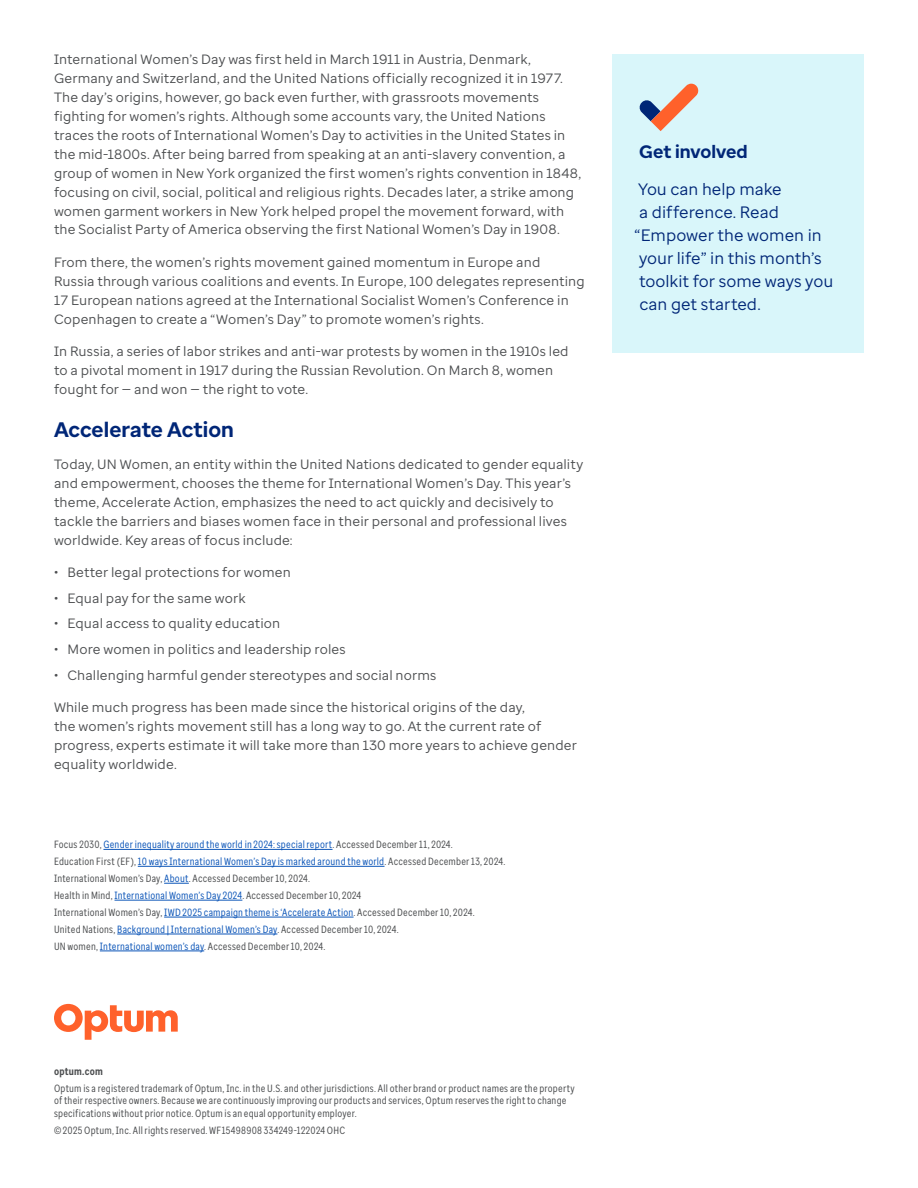
<style>
.page{position:relative;width:918px;height:1188px;background:#fff}
.page>*{position:absolute;margin:0;border:0;box-sizing:border-box;transform-origin:0 0}
.Body{font:700 21px "Enterprise Sans";color:#002677}
.Callout_header{font:700 18px "Enterprise Sans";letter-spacing:.005em;color:#002677}
.Callout_body{font:16.5px/23.1px "Enterprise Sans";color:#002677}
.Body-2{font:13.5px/18.9px "Enterprise Sans";letter-spacing:.01em;color:#4b4d4f}
.Legal{font:10.5px/12.6px "Enterprise Sans Cond";letter-spacing:.02em;color:#4b4d4f}
.Legal-2{font:10.5px "Enterprise Sans Cond";letter-spacing:.02em;color:#0c55b8}
.Legal-3{font:700 10.5px "Enterprise Sans Cond";letter-spacing:.02em;color:#4b4d4f}
.s1{color:#4b4d4f}
.s2{color:#0c55b8}
</style>
<div class="page">
<hr style="left:103px;top:849px;width:230px;height:1px;background:#0c55b8">
<hr style="left:138px;top:866px;width:247px;height:1px;background:#0c55b8">
<svg style="left:164px;top:883px;width:25px;height:1px"></svg>
<hr style="left:115px;top:900px;width:127px;height:1px;background:#0c55b8">
<hr style="left:164px;top:917px;width:190px;height:1px;background:#0c55b8">
<hr style="left:117px;top:934px;width:160px;height:1px;background:#0c55b8">
<hr style="left:100px;top:951px;width:104px;height:1px;background:#0c55b8">
<div style="left:612px;top:54px;width:252px;height:298px;background:#d9f6fa"></div>
<svg style="left:639px;top:84px;width:60px;height:47px"></svg>
<svg style="left:54px;top:1004px;width:124px;height:36px"></svg>
<p class="Body-2" style="left:54px;top:50px;width:529px">International Women’s Day was first held in March 1911 in Austria, Denmark, Germany and Switzerland, and the United Nations officially recognized it in 1977.<br>The day’s origins, however, go back even further, with grassroots movements fighting for women’s rights. Although some accounts vary, the United Nations traces the roots of International Women’s Day to activities in the United States in the mid-1800s. After being barred from speaking at an anti-slavery convention, a group of women in New York organized the first women’s rights convention in 1848, focusing on civil, social, political and religious rights. Decades later, a strike among women garment workers in New York helped propel the movement forward, with the Socialist Party of America observing the first National Women’s Day in 1908.</p>
<p class="Body-2" style="left:54px;top:253px;width:532px">From there, the women’s rights movement gained momentum in Europe and<br>Russia through various coalitions and events. In Europe, 100 delegates representing 17 European nations agreed at the International Socialist Women’s Conference in Copenhagen to create a “Women’s Day” to promote women’s rights.</p>
<p class="Body-2" style="left:54px;top:342px;width:516px">In Russia, a series of labor strikes and anti-war protests by women in the 1910s led to a pivotal moment in 1917 during the Russian Revolution. On March 8, women fought for — and won — the right to vote.</p>
<p class="Body" style="left:54px;top:416px;width:182px">Accelerate Action</p>
<p class="Body-2" style="left:54px;top:455px;width:531px">Today, UN Women, an entity within the United Nations dedicated to gender equality and empowerment, chooses the theme for International Women’s Day. This year’s theme, Accelerate Action, emphasizes the need to act quickly and decisively to tackle the barriers and biases women face in their personal and professional lives worldwide. Key areas of focus include:</p>
<p class="Body-2" style="left:54px;top:563px;width:238px">• Better legal protections for women</p>
<p class="Body-2" style="left:54px;top:588px;width:193px">• Equal pay for the same work</p>
<p class="Body-2" style="left:54px;top:614px;width:228px">• Equal access to quality education</p>
<p class="Body-2" style="left:54px;top:640px;width:293px">• More women in politics and leadership roles</p>
<p class="Body-2" style="left:54px;top:665px;width:384px">• Challenging harmful gender stereotypes and social norms</p>
<p class="Body-2" style="left:54px;top:698px;width:524px">While much progress has been made since the historical origins of the day,<br>the women’s rights movement still has a long way to go. At the current rate of progress, experts estimate it will take more than 130 more years to achieve gender equality worldwide.</p>
<p class="Legal-2" style="left:54px;top:838px;width:400px"><span class="s1">Focus 2030,</span> Gender inequality around the world in 2024: special report<span class="s1">. Accessed December 11, 2024.</span></p>
<p class="Legal-2" style="left:54px;top:855px;width:453px"><span class="s1">Education First (EF),</span> 10 ways International Women’s Day is marked around the world<span class="s1">. Accessed December 13, 2024.</span></p>
<p class="Legal" style="left:54px;top:872px;width:258px">International Women’s Day, <span class="s2">About</span>. Accessed December 10, 2024.</p>
<p class="Legal" style="left:54px;top:889px;width:309px">Health in Mind, <span class="s2">International Women’s Day 2024</span>. Accessed December 10, 2024</p>
<p class="Legal" style="left:54px;top:906px;width:422px">International Women’s Day, <span class="s2">IWD 2025 campaign theme is ‘Accelerate Action</span>. Accessed December 10, 2024.</p>
<p class="Legal" style="left:54px;top:923px;width:346px">United Nations, <span class="s2">Background | International Women’s Day</span>. Accessed December 10, 2024.</p>
<p class="Legal" style="left:54px;top:940px;width:273px">UN women, <span class="s2">International women’s day</span>. Accessed December 10, 2024.</p>
<p class="Legal-3" style="left:54px;top:1064px;width:50px">optum.com</p>
<p class="Legal" style="left:54px;top:1082px;width:522px">Optum is a registered trademark of Optum, Inc. in the U.S. and other jurisdictions. All other brand or product names are the property of their respective owners. Because we are continuously improving our products and services, Optum reserves the right to change specifications without prior notice. Optum is an equal opportunity employer.</p>
<p class="Legal" style="left:54px;top:1124px;width:293px">© 2025 Optum, Inc. All rights reserved. WF15498908 334249-122024 OHC</p>
<p class="Callout_header" style="left:639px;top:140px;width:110px">Get involved</p>
<p class="Callout_body" style="left:635px;top:177px;width:200px">You can help make<br>a difference. Read “Empower the women in your life” in this month’s toolkit for some ways you can get started.</p>
</div>
